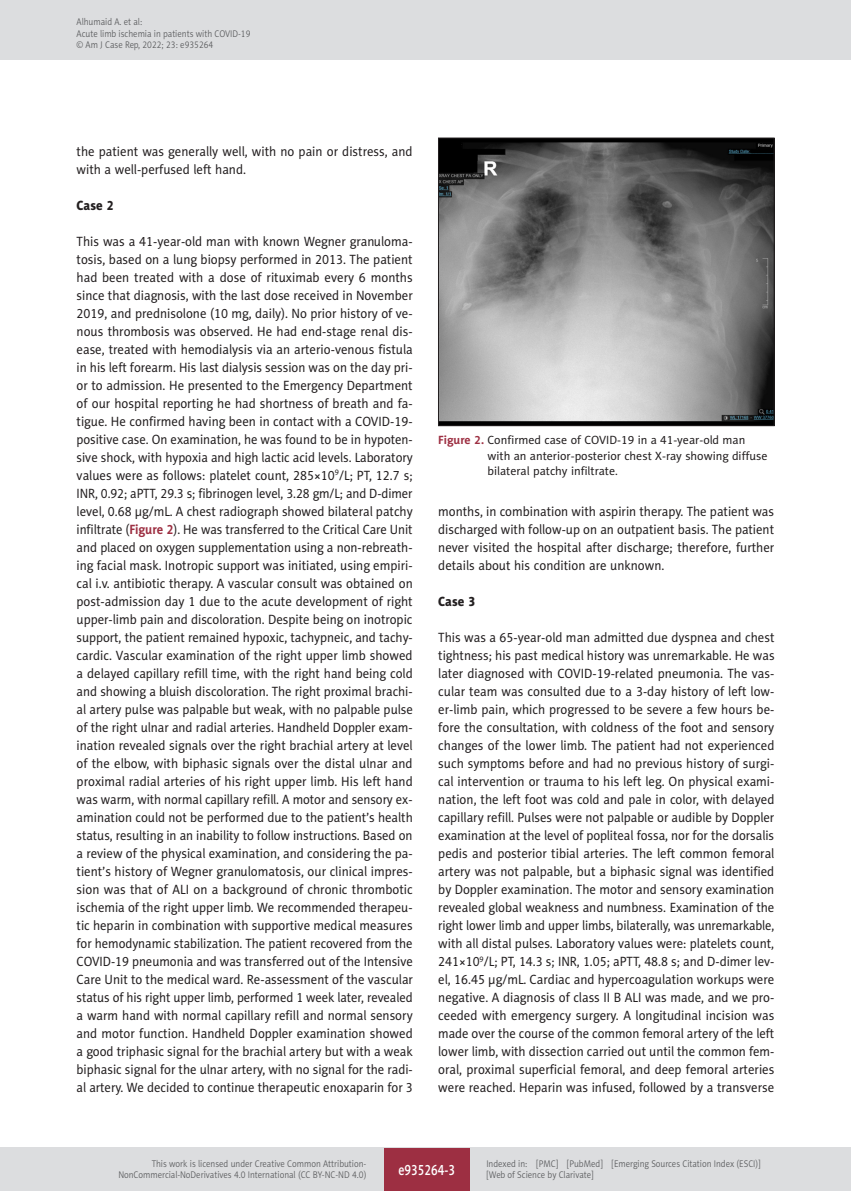
<style>
.page{position:relative;width:851px;height:1191px;background:#fff}
.page>*{position:absolute;margin:0;border:0;box-sizing:border-box;transform-origin:0 0}
.AJCR_e-PAGINA{font:15px "Naomi Sans EFN Medium";color:#fff;scale:.8 1}
.AJCR_Body{font:13.5px/18px "Naomi Sans EFN";color:#231f20;text-align:justify;scale:.95 1}
.AJCR_Headline_2{font:13.5px "Naomi Sans EFN Heavy";color:#231f20;scale:.95 1}
.AJCR_Rycina_tytul{font:12px/15.8px "Naomi Sans EFN";color:#231f20}
.AJCR_pagina_zywa{font:9.75px/11.2px "Naomi Sans EFN Light";color:#57585a;scale:.9 1}
.AJCR_pagina_sygnatur{font:9.75px "Naomi Sans EFN Light";color:#57585a;scale:.9 1}
.s1{font-weight:700;color:#9d2f42}
</style>
<div class="page">
<img style="left:440px;top:140px;width:332px;height:284px">
<div style="left:438px;top:138px;width:336px;height:288px;border:1px solid #231f20"></div>
<div style="left:0;top:0;width:850px;height:60px;background:#dcdddf"></div>
<div style="left:0;top:1148px;width:850px;height:43px;background:#dcdddf"></div>
<div style="left:384px;top:1147px;width:85px;height:43px;background:#9d2f42"></div>
<p class="AJCR_pagina_zywa" style="left:77px;top:16px;width:195px">Alhumaid A. et al:<br>Acute limb ischemia in patients with COVID-19</p>
<p class="AJCR_pagina_sygnatur" style="left:77px;top:39px;width:153px">© Am J Case Rep, 2022; 23: e935264</p>
<p class="AJCR_Body" style="left:77px;top:142px;width:355px">the patient was generally well, with no pain or distress, and with a well-perfused left hand.</p>
<p class="AJCR_Headline_2" style="left:77px;top:197px;width:41px">Case 2</p>
<p class="AJCR_Body" style="left:77px;top:232px;width:355px">This was a 41-year-old man with known Wegner granuloma&shy;tosis, based on a lung biopsy performed in 2013. The patient had been treated with a dose of rituximab every 6 months since that diagnosis, with the last dose received in November 2019, and prednisolone (10 mg, daily). No prior history of ve&shy;nous thrombosis was observed. He had end-stage renal dis&shy;ease, treated with hemodialysis via an arterio-venous fistula in his left forearm. His last dialysis session was on the day pri&shy;or to admission. He presented to the Emergency Department of our hospital reporting he had shortness of breath and fa&shy;tigue. He confirmed having been in contact with a COVID-19- positive case. On examination, he was found to be in hypoten&shy;sive shock, with hypoxia and high lactic acid levels. Laboratory values were as follows: platelet count, 285×10<sup>9</sup>/L; PT, 12.7 s; INR, 0.92; aPTT, 29.3 s; fibrinogen level, 3.28 gm/L; and D-dimer level, 0.68 μg/mL. A chest radiograph showed bilateral patchy infiltrate (<span class="s1">Figure 2</span>). He was transferred to the Critical Care Unit and placed on oxygen supplementation using a non-rebreath&shy;ing facial mask. Inotropic support was initiated, using empiri&shy;cal i.v. antibiotic therapy. A vascular consult was obtained on post-admission day 1 due to the acute development of right upper-limb pain and discoloration. Despite being on inotropic support, the patient remained hypoxic, tachypneic, and tachy&shy;cardic. Vascular examination of the right upper limb showed a delayed capillary refill time, with the right hand being cold and showing a bluish discoloration. The right proximal brachi&shy;al artery pulse was palpable but weak, with no palpable pulse of the right ulnar and radial arteries. Handheld Doppler exam&shy;ination revealed signals over the right brachial artery at level of the elbow, with biphasic signals over the distal ulnar and proximal radial arteries of his right upper limb. His left hand was warm, with normal capillary refill. A motor and sensory ex&shy;amination could not be performed due to the patient’s health status, resulting in an inability to follow instructions. Based on a review of the physical examination, and considering the pa&shy;tient’s history of Wegner granulomatosis, our clinical impres&shy;sion was that of ALI on a background of chronic thrombotic ischemia of the right upper limb. We recommended therapeu&shy;tic heparin in combination with supportive medical measures for hemodynamic stabilization. The patient recovered from the COVID-19 pneumonia and was transferred out of the Intensive Care Unit to the medical ward. Re-assessment of the vascular status of his right upper limb, performed 1 week later, revealed a warm hand with normal capillary refill and normal sensory and motor function. Handheld Doppler examination showed a good triphasic signal for the brachial artery but with a weak biphasic signal for the ulnar artery, with no signal for the radi&shy;al artery. We decided to continue therapeutic enoxaparin for 3</p>
<p class="AJCR_Rycina_tytul" style="left:487px;top:432px;width:281px;text-indent:-49px"><span class="s1">Figure 2.</span> Confirmed case of COVID-19 in a 41-year-old man with an anterior-posterior chest X-ray showing diffuse bilateral patchy infiltrate.</p>
<p class="AJCR_Body" style="left:438px;top:502px;width:355px">months, in combination with aspirin therapy. The patient was discharged with follow-up on an outpatient basis. The patient never visited the hospital after discharge; therefore, further details about his condition are unknown.</p>
<p class="AJCR_Headline_2" style="left:438px;top:593px;width:41px">Case 3</p>
<p class="AJCR_Body" style="left:438px;top:628px;width:355px">This was a 65-year-old man admitted due dyspnea and chest tightness; his past medical history was unremarkable. He was later diagnosed with COVID-19-related pneumonia. The vas&shy;cular team was consulted due to a 3-day history of left low&shy;er-limb pain, which progressed to be severe a few hours be&shy;fore the consultation, with coldness of the foot and sensory changes of the lower limb. The patient had not experienced such symptoms before and had no previous history of surgi&shy;cal intervention or trauma to his left leg. On physical exami&shy;nation, the left foot was cold and pale in color, with delayed capillary refill. Pulses were not palpable or audible by Doppler examination at the level of popliteal fossa, nor for the dorsalis pedis and posterior tibial arteries. The left common femoral artery was not palpable, but a biphasic signal was identified by Doppler examination. The motor and sensory examination revealed global weakness and numbness. Examination of the right lower limb and upper limbs, bilaterally, was unremarkable, with all distal pulses. Laboratory values were: platelets count, 241×10<sup>9</sup>/L; PT, 14.3 s; INR, 1.05; aPTT, 48.8 s; and D-dimer lev&shy;el, 16.45 μg/mL. Cardiac and hypercoagulation workups were negative. A diagnosis of class II B ALI was made, and we pro&shy;ceeded with emergency surgery. A longitudinal incision was made over the course of the common femoral artery of the left lower limb, with dissection carried out until the common fem&shy;oral, proximal superficial femoral, and deep femoral arteries were reached. Heparin was infused, followed by a transverse</p>
<p class="AJCR_pagina_zywa" style="left:118px;top:1158px;width:277px;text-align:right">This work is licensed under Creative Common Attribution-<br>NonCommercial-NoDerivatives 4.0 International (CC BY-NC-ND 4.0)</p>
<p class="AJCR_e-PAGINA" style="left:398px;top:1160px;width:72px">e935264-3</p>
<p class="AJCR_pagina_zywa" style="left:486px;top:1158px;width:306px">Indexed in: [PMC] [PubMed] [Emerging Sources Citation Index (ESCI)] [Web of Science by Clarivate]</p>
</div>
